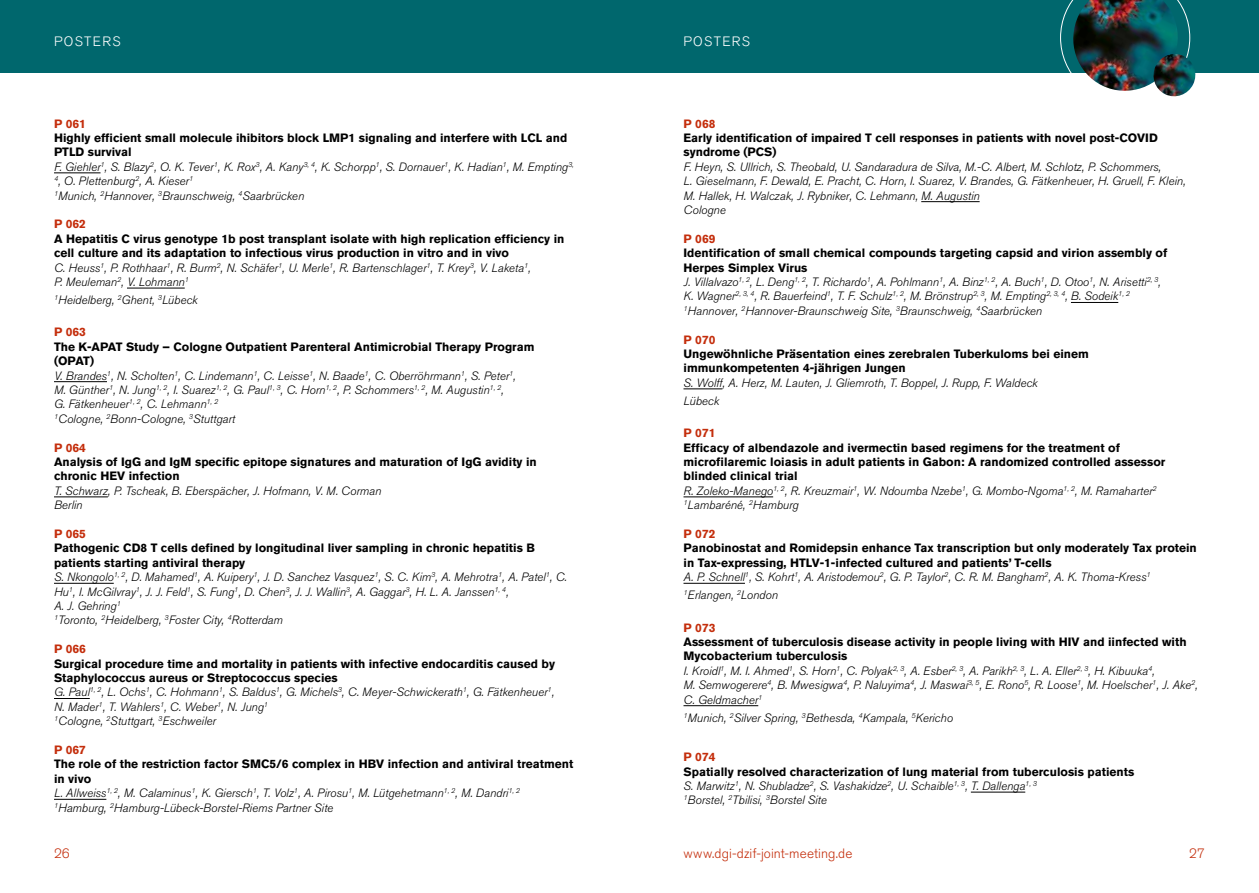
<style>
.page{position:relative;width:1259px;height:893px;background:#fff}
.page>*{position:absolute;margin:0;border:0;box-sizing:border-box;transform-origin:0 0}
.t1{font:300 13.5px "Akzidenz Grotesk BQ";letter-spacing:.005em;color:#c42e0c}
.t2{font:300 13.5px "Akzidenz Grotesk BQ";letter-spacing:.1em;color:#fff}
.t3{font:italic 300 12px/14.4px "Akzidenz Grotesk BQ";color:#000}
.t4{font:700 12px/14.4px "Akzidenz Grotesk BQ";color:#000}
.t5{font:700 12px "Akzidenz Grotesk BQ";color:#c42e0c}
.s1{font-weight:700;font-style:normal}
.s2{font-weight:300;font-style:italic}
</style>
<div class="page">
<div style="left:0;top:0;width:1259px;height:72px;background:#00676d"></div>
<svg style="left:1060px;top:10px;width:130px;height:63px"></svg>
<hr style="left:54px;top:172px;width:46px;height:1px;background:#000">
<hr style="left:127px;top:288px;width:58px;height:1px;background:#000">
<hr style="left:54px;top:381px;width:53px;height:1px;background:#000">
<hr style="left:54px;top:496px;width:54px;height:1px;background:#000">
<hr style="left:54px;top:583px;width:60px;height:1px;background:#000">
<hr style="left:54px;top:698px;width:36px;height:1px;background:#000">
<hr style="left:54px;top:799px;width:52px;height:1px;background:#000">
<hr style="left:921px;top:201px;width:58px;height:1px;background:#000">
<hr style="left:1071px;top:302px;width:47px;height:1px;background:#000">
<hr style="left:683px;top:388px;width:39px;height:1px;background:#000">
<hr style="left:683px;top:496px;width:90px;height:1px;background:#000">
<hr style="left:683px;top:583px;width:62px;height:1px;background:#000">
<hr style="left:683px;top:705px;width:75px;height:1px;background:#000">
<hr style="left:971px;top:792px;width:54px;height:1px;background:#000">
<img style="left:1066px;top:0;width:119px;height:91px">
<img style="left:1150px;top:54px;width:48px;height:43px">
<p class="t2" style="left:54px;top:33px;width:68px">POSTERS</p>
<p class="t2" style="left:683px;top:33px;width:68px">POSTERS</p>
<p class="t5" style="left:54px;top:116px;width:33px">P 061</p>
<p class="t3" style="left:54px;top:131px;width:521px"><span class="s1">Highly efficient small molecule ihibitors block LMP1 signaling and interfere with LCL and PTLD survival<br></span>F. Giehler<sup>1</sup>, S. Blazy<sup>2</sup>, O. K. Tever<sup>1</sup>, K. Rox<sup>3</sup>, A. Kany<sup>3,</sup> <sup>4</sup>, K. Schorpp<sup>1</sup>, S. Dornauer<sup>1</sup>, K. Hadian<sup>1</sup>, M. Empting<sup>3, 4</sup>, O. Plettenburg<sup>2</sup>, A. Kieser<sup>1<br>1</sup>Munich, <sup>2</sup>Hannover, <sup>3</sup>Braunschweig, <sup>4</sup>Saarbrücken</p>
<p class="t5" style="left:54px;top:217px;width:33px">P 062</p>
<p class="t4" style="left:54px;top:231px;width:512px">A Hepatitis C virus genotype 1b post transplant isolate with high replication efficiency in cell culture and its adaptation to infectious virus production in vitro and in vivo<br><span class="s2">C. Heuss</span><sup>1</sup><span class="s2">, P. Rothhaar</span><sup>1</sup><span class="s2">, R. Burm</span><sup>2</sup><span class="s2">, N. Schäfer</span><sup>1</sup><span class="s2">, U. Merle</span><sup>1</sup><span class="s2">, R. Bartenschlager</span><sup>1</sup><span class="s2">, T. Krey</span><sup>3</sup><span class="s2">, V. Laketa</span><sup>1</sup><span class="s2">,<br>P. Meuleman</span><sup>2</sup><span class="s2">, V. Lohmann</span><sup>1</sup></p>
<p class="t3" style="left:54px;top:293px;width:145px"><sup>1</sup>Heidelberg, <sup>2</sup>Ghent, <sup>3</sup>Lübeck</p>
<p class="t5" style="left:54px;top:325px;width:33px">P 063</p>
<p class="t3" style="left:54px;top:340px;width:482px"><span class="s1">The K-APAT Study – Cologne Outpatient Parenteral Antimicrobial Therapy Program (OPAT)<br></span>V. Brandes<sup>1</sup>, N. Scholten<sup>1</sup>, C. Lindemann<sup>1</sup>, C. Leisse<sup>1</sup>, N. Baade<sup>1</sup>, C. Oberröhrmann<sup>1</sup>, S. Peter<sup>1</sup>,<br>M. Günther<sup>1</sup>, N. Jung<sup>1,</sup> <sup>2</sup>, I. Suarez<sup>1,</sup> <sup>2</sup>, G. Paul<sup>1,</sup> <sup>3</sup>, C. Horn<sup>1,</sup> <sup>2</sup>, P. Schommers<sup>1,</sup> <sup>2</sup>, M. Augustin<sup>1,</sup> <sup>2</sup>,<br>G. Fätkenheuer<sup>1,</sup> <sup>2</sup>, C. Lehmann<sup>1,</sup> <sup>2<br>1</sup>Cologne, <sup>2</sup>Bonn-Cologne, <sup>3</sup>Stuttgart</p>
<p class="t5" style="left:54px;top:440px;width:33px">P 064</p>
<p class="t4" style="left:54px;top:455px;width:484px">Analysis of IgG and IgM specific epitope signatures and maturation of IgG avidity in chronic HEV infection</p>
<p class="t3" style="left:54px;top:484px;width:329px">T. Schwarz, P. Tscheak, B. Eberspächer, J. Hofmann, V. M. Corman<br>Berlin</p>
<p class="t5" style="left:54px;top:527px;width:33px">P 065</p>
<p class="t3" style="left:54px;top:541px;width:514px"><span class="s1">Pathogenic CD8 T cells defined by longitudinal liver sampling in chronic hepatitis B patients starting antiviral therapy<br></span>S. Nkongolo<sup>1,</sup> <sup>2</sup>, D. Mahamed<sup>1</sup>, A. Kuipery<sup>1</sup>, J. D. Sanchez Vasquez<sup>1</sup>, S. C. Kim<sup>3</sup>, A. Mehrotra<sup>1</sup>, A. Patel<sup>1</sup>, C.<br>Hu<sup>1</sup>, I. McGilvray<sup>1</sup>, J. J. Feld<sup>1</sup>, S. Fung<sup>1</sup>, D. Chen<sup>3</sup>, J. J. Wallin<sup>3</sup>, A. Gaggar<sup>3</sup>, H. L. A. Janssen<sup>1,</sup> <sup>4</sup>,<br>A. J. Gehring<sup>1<br>1</sup>Toronto, <sup>2</sup>Heidelberg, <sup>3</sup>Foster City, <sup>4</sup>Rotterdam</p>
<p class="t5" style="left:54px;top:642px;width:33px">P 066</p>
<p class="t3" style="left:54px;top:656px;width:502px"><span class="s1">Surgical procedure time and mortality in patients with infective endocarditis caused by Staphylococcus aureus or Streptococcus species<br></span>G. Paul<sup>1,</sup> <sup>2</sup>, L. Ochs<sup>1</sup>, C. Hohmann<sup>1</sup>, S. Baldus<sup>1</sup>, G. Michels<sup>3</sup>, C. Meyer-Schwickerath<sup>1</sup>, G. Fätkenheuer<sup>1</sup>, N. Mader<sup>1</sup>, T. Wahlers<sup>1</sup>, C. Weber<sup>1</sup>, N. Jung<sup>1<br>1</sup>Cologne, <sup>2</sup>Stuttgart, <sup>3</sup>Eschweiler</p>
<p class="t5" style="left:54px;top:743px;width:33px">P 067</p>
<p class="t3" style="left:54px;top:757px;width:521px"><span class="s1">The role of the restriction factor SMC5/6 complex in HBV infection and antiviral treatment in vivo<br></span>L. Allweiss<sup>1,</sup> <sup>2</sup>, M. Calaminus<sup>1</sup>, K. Giersch<sup>1</sup>, T. Volz<sup>1</sup>, A. Pirosu<sup>1</sup>, M. Lütgehetmann<sup>1,</sup> <sup>2</sup>, M. Dandri<sup>1,</sup> <sup>2<br>1</sup>Hamburg, <sup>2</sup>Hamburg-Lübeck-Borstel-Riems Partner Site</p>
<p class="t5" style="left:683px;top:116px;width:33px">P 068</p>
<p class="t4" style="left:683px;top:131px;width:476px">Early identification of impaired T cell responses in patients with novel post-COVID syndrome (PCS)</p>
<p class="t3" style="left:683px;top:160px;width:504px">F. Heyn, S. Ullrich, S. Theobald, U. Sandaradura de Silva, M.-C. Albert, M. Schlotz, P. Schommers,<br>L. Gieselmann, F. Dewald, E. Pracht, C. Horn, I. Suarez, V. Brandes, G. Fätkenheuer, H. Gruell, F. Klein, M. Hallek, H. Walczak, J. Rybniker, C. Lehmann, M. Augustin<br>Cologne</p>
<p class="t5" style="left:683px;top:232px;width:33px">P 069</p>
<p class="t3" style="left:683px;top:246px;width:485px"><span class="s1">Identification of small chemical compounds targeting capsid and virion assembly of Herpes Simplex Virus<br></span>J. Villalvazo<sup>1,</sup> <sup>2</sup>, L. Deng<sup>1,</sup> <sup>2</sup>, T. Richardo<sup>1</sup>, A. Pohlmann<sup>1</sup>, A. Binz<sup>1,</sup> <sup>2</sup>, A. Buch<sup>1</sup>, D. Otoo<sup>1</sup>, N. Arisetti<sup>2,</sup> <sup>3</sup>, K. Wagner<sup>2,</sup> <sup>3,</sup> <sup>4</sup>, R. Bauerfeind<sup>1</sup>, T. F. Schulz<sup>1,</sup> <sup>2</sup>, M. Brönstrup<sup>2,</sup> <sup>3</sup>, M. Empting<sup>2,</sup> <sup>3,</sup> <sup>4</sup>, B. Sodeik<sup>1,</sup> <sup>2<br>1</sup>Hannover, <sup>2</sup>Hannover-Braunschweig Site, <sup>3</sup>Braunschweig, <sup>4</sup>Saarbrücken</p>
<p class="t5" style="left:683px;top:332px;width:33px">P 070</p>
<p class="t4" style="left:683px;top:347px;width:407px">Ungewöhnliche Präsentation eines zerebralen Tuberkuloms bei einem immunkompetenten 4-jährigen Jungen</p>
<p class="t3" style="left:683px;top:374px;width:356px;line-height:18px">S. Wolff, A. Herz, M. Lauten, J. Gliemroth, T. Boppel, J. Rupp, F. Waldeck<br>Lübeck</p>
<p class="t5" style="left:683px;top:426px;width:33px">P 071</p>
<p class="t4" style="left:683px;top:440px;width:483px">Efficacy of albendazole and ivermectin based regimens for the treatment of microfilaremic loiasis in adult patients in Gabon: A randomized controlled assessor blinded clinical trial<br><span class="s2">R. Zoleko-Manego</span><sup>1,</sup> <sup>2</sup><span class="s2">, R. Kreuzmair</span><sup>1</sup><span class="s2">, W. Ndoumba Nzebe</span><sup>1</sup><span class="s2">, G. Mombo-Ngoma</span><sup>1,</sup> <sup>2</sup><span class="s2">, M. Ramaharter</span><sup>2<br>1</sup><span class="s2">Lambaréné,</span> <sup>2</sup><span class="s2">Hamburg</span></p>
<p class="t5" style="left:683px;top:527px;width:33px">P 072</p>
<p class="t4" style="left:683px;top:541px;width:515px">Panobinostat and Romidepsin enhance Tax transcription but only moderately Tax protein in Tax-expressing, HTLV-1-infected cultured and patients’ T-cells<br><span class="s2">A. P. Schnell</span><sup>1</sup><span class="s2">, S. Kohrt</span><sup>1</sup><span class="s2">, A. Aristodemou</span><sup>2</sup><span class="s2">, G. P. Taylor</span><sup>2</sup><span class="s2">, C. R. M. Bangham</span><sup>2</sup><span class="s2">, A. K. Thoma-Kress</span><sup>1</sup></p>
<p class="t3" style="left:683px;top:588px;width:96px"><sup>1</sup>Erlangen, <sup>2</sup>London</p>
<p class="t5" style="left:683px;top:620px;width:33px">P 073</p>
<p class="t3" style="left:683px;top:635px;width:516px"><span class="s1">Assessment of tuberculosis disease activity in people living with HIV and iinfected with Mycobacterium tuberculosis<br></span>I. Kroidl<sup>1</sup>, M. I. Ahmed<sup>1</sup>, S. Horn<sup>1</sup>, C. Polyak<sup>2,</sup> <sup>3</sup>, A. Esber<sup>2,</sup> <sup>3</sup>, A. Parikh<sup>2,</sup> <sup>3</sup>, L. A. Eller<sup>2,</sup> <sup>3</sup>, H. Kibuuka<sup>4</sup>,<br>M. Semwogerere<sup>4</sup>, B. Mwesigwa<sup>4</sup>, P. Naluyima<sup>4</sup>, J. Maswai<sup>3,</sup> <sup>5</sup>, E. Rono<sup>5</sup>, R. Loose<sup>1</sup>, M. Hoelscher<sup>1</sup>, J. Ake<sup>2</sup>, C. Geldmacher<sup>1</sup></p>
<p class="t3" style="left:683px;top:710px;width:271px"><sup>1</sup>Munich, <sup>2</sup>Silver Spring, <sup>3</sup>Bethesda, <sup>4</sup>Kampala, <sup>5</sup>Kericho</p>
<p class="t5" style="left:683px;top:750px;width:33px">P 074</p>
<p class="t3" style="left:683px;top:764px;width:452px"><span class="s1">Spatially resolved characterization of lung material from tuberculosis patients<br></span>S. Marwitz<sup>1</sup>, N. Shubladze<sup>2</sup>, S. Vashakidze<sup>2</sup>, U. Schaible<sup>1,</sup> <sup>3</sup>, T. Dallenga<sup>1,</sup> <sup>3<br>1</sup>Borstel, <sup>2</sup>Tbilisi, <sup>3</sup>Borstel Site</p>
<p class="t1" style="left:54px;top:846px;width:17px">26</p>
<p class="t1" style="left:683px;top:846px;width:170px">www.dgi-dzif-joint-meeting.de</p>
<p class="t1" style="left:1189px;top:846px;width:17px">27</p>
</div>
